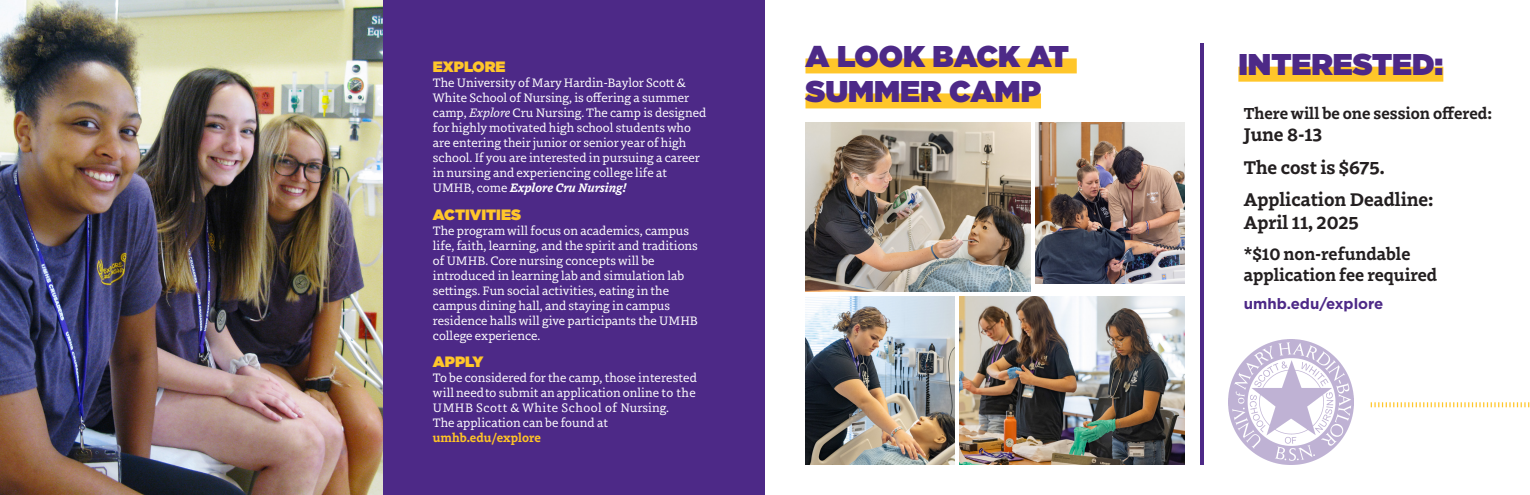
<style>
.page{position:relative;width:1530px;height:495px;background:#fff}
.page>*{position:absolute;margin:0;border:0;box-sizing:border-box;transform-origin:0 0}
.t1{font:900 30px/35px "Gotham";color:#4d2987}
.t2{font:700 18.75px/32.5px "Dovetail MVB";color:#231f20}
.t3{font:700 17.5px/21px "Dovetail MVB";color:#231f20}
.t4{font:700 16.25px "Dovetail MVB";color:#231f20}
.t5{font:900 15px "Gotham";color:#ffc62a}
.t6{font:700 15px "Gotham";color:#4d2987}
.t7{font:12.5px/15px "Dovetail MVB";color:#fff}
.t8{font:700 12.5px "Dovetail MVB";color:#ffc426}
.s1{font-style:italic}
.s2{font-weight:700;font-style:italic}
</style>
<div class="page">
<img style="left:1228px;top:340px;width:125px;height:125px">
<img style="left:0;top:0;width:383px;height:495px">
<hr style="left:1201px;top:43px;width:3px;height:422px;background:#4d2987">
<div style="left:1238px;top:67px;width:205px;height:15px;background:#ffc62a"></div>
<div style="left:383px;top:0;width:382px;height:495px;background:#4d2987"></div>
<svg style="left:1371px;top:402px;width:159px;height:5px"></svg>
<div style="left:806px;top:58px;width:271px;height:15px;background:#ffc62a"></div>
<div style="left:806px;top:93px;width:235px;height:15px;background:#ffc62a"></div>
<img style="left:806px;top:122px;width:225px;height:169px">
<img style="left:1035px;top:122px;width:149px;height:161px">
<img style="left:959px;top:296px;width:225px;height:169px">
<img style="left:806px;top:296px;width:149px;height:169px">
<h1 class="t1" style="left:806px;top:39px;width:265px">A LOOK BACK AT<br>SUMMER CAMP</h1>
<p class="t5" style="left:433px;top:56px;width:74px">EXPLORE</p>
<h1 class="t1" style="left:1238px;top:47px;width:206px">INTERESTED:</h1>
<p class="t7" style="left:433px;top:75px;width:275px">The University of Mary Hardin-Baylor Scott &amp; White School of Nursing, is offering a summer camp, <span class="s1">Explore</span> Cru Nursing. The camp is designed for highly motivated high school students who are entering their junior or senior year of high school. If you are interested in pursuing a career in nursing and experiencing college life at UMHB, come <span class="s2">Explore Cru Nursing!</span></p>
<p class="t5" style="left:433px;top:203px;width:90px">ACTIVITIES</p>
<p class="t7" style="left:433px;top:222px;width:267px">The program will focus on academics, campus life, faith, learning, and the spirit and traditions of UMHB. Core nursing concepts will be introduced in learning lab and simulation lab settings. Fun social activities, eating in the campus dining hall, and staying in campus residence halls will give participants the UMHB college experience.</p>
<p class="t5" style="left:433px;top:351px;width:52px">APPLY</p>
<p class="t7" style="left:433px;top:369px;width:266px">To be considered for the camp, those interested will need to submit an application online to the UMHB Scott &amp; White School of Nursing.<br>The application can be found at</p>
<p class="t8" style="left:433px;top:428px;width:109px">umhb.edu/explore</p>
<h3 class="t4" style="left:1244px;top:101px;width:250px">There will be one session offered:</h3>
<h2 class="t2" style="left:1244px;top:117px;width:191px">June 8-13<br>The cost is $675.<br>Application Deadline:</h2>
<h2 class="t2" style="left:1244px;top:205px;width:117px">April 11, 2025</h2>
<h3 class="t3" style="left:1244px;top:242px;width:195px">*$10 non-refundable application fee required</h3>
<p class="t6" style="left:1244px;top:293px;width:141px">umhb.edu/explore</p>
</div>
